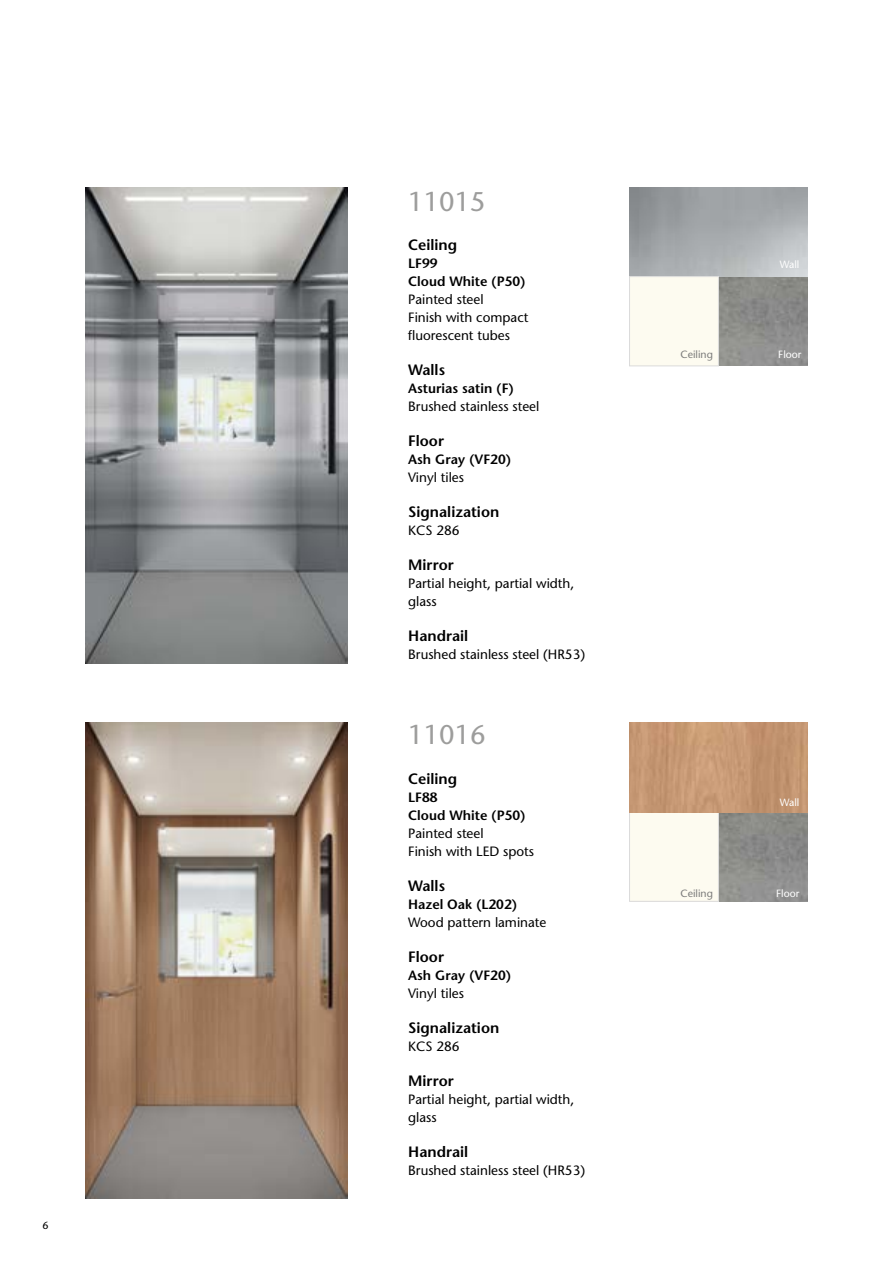
<style>
.page{position:relative;width:893px;height:1263px;background:#fff}
.page>*{position:absolute;margin:0;border:0;box-sizing:border-box;transform-origin:0 0}
.t1{font:27px "Stone Sans";color:#9d9d9c}
.t2{font:600 15px "Stone Sans";color:#000}
.t3{font:13.5px/18px "Stone Sans";color:#000}
.t4{font:600 13.5px/18px "Stone Sans";color:#000}
.t5{font:10.5px "Stone Sans";color:#fff}
.t6{font:10.5px "Stone Sans";color:#7b7b7a}
.t7{font:10.5px "Stone Sans";color:#000}
</style>
<div class="page">
<img style="left:719px;top:812px;width:89px;height:89px">
<div style="left:629px;top:812px;width:89px;height:89px;background:#fdfbf0"></div>
<div style="left:629px;top:812px;width:90px;height:89px;border:1px solid #dadada"></div>
<div style="left:629px;top:723px;width:179px;height:89px;background:#c59773"></div>
<svg style="left:629px;top:187px;width:179px;height:89px;fill:#a3a7aa"></svg>
<div style="left:629px;top:277px;width:89px;height:89px;background:#fdfbf0"></div>
<div style="left:629px;top:276px;width:90px;height:90px;border:1px solid #dadada"></div>
<img style="left:85px;top:187px;width:263px;height:476px">
<img style="left:85px;top:723px;width:263px;height:476px">
<p class="t7" style="left:43px;top:1219px;width:8px">6</p>
<h1 class="t1" style="left:408px;top:185px;width:79px">11015</h1>
<p class="t2" style="left:408px;top:235px;width:51px">Ceiling</p>
<p class="t4" style="left:408px;top:254px;width:119px">LF99<br>Cloud White (P50)</p>
<p class="t3" style="left:408px;top:290px;width:122px">Painted steel<br>Finish with compact fluorescent tubes</p>
<p class="t2" style="left:408px;top:360px;width:38px">Walls</p>
<p class="t4" style="left:408px;top:379px;width:107px">Asturias satin (F)</p>
<p class="t3" style="left:408px;top:397px;width:133px">Brushed stainless steel</p>
<p class="t2" style="left:408px;top:431px;width:37px">Floor</p>
<p class="t4" style="left:408px;top:450px;width:105px">Ash Gray (VF20)</p>
<p class="t3" style="left:408px;top:468px;width:57px">Vinyl tiles</p>
<p class="t2" style="left:408px;top:502px;width:93px">Signalization</p>
<p class="t3" style="left:408px;top:521px;width:53px">KCS 286</p>
<p class="t2" style="left:408px;top:555px;width:47px">Mirror</p>
<p class="t3" style="left:408px;top:574px;width:168px">Partial height, partial width, glass</p>
<p class="t2" style="left:408px;top:626px;width:61px">Handrail</p>
<p class="t3" style="left:408px;top:645px;width:178px">Brushed stainless steel (HR53)</p>
<h1 class="t1" style="left:408px;top:718px;width:79px">11016</h1>
<p class="t2" style="left:408px;top:769px;width:51px">Ceiling</p>
<p class="t4" style="left:408px;top:788px;width:119px">LF88<br>Cloud White (P50)</p>
<p class="t3" style="left:408px;top:824px;width:127px">Painted steel<br>Finish with LED spots</p>
<p class="t2" style="left:408px;top:876px;width:38px">Walls</p>
<p class="t4" style="left:408px;top:895px;width:111px">Hazel Oak (L202)</p>
<p class="t3" style="left:408px;top:913px;width:140px">Wood pattern laminate</p>
<p class="t2" style="left:408px;top:947px;width:37px">Floor</p>
<p class="t4" style="left:408px;top:966px;width:105px">Ash Gray (VF20)</p>
<p class="t3" style="left:408px;top:984px;width:57px">Vinyl tiles</p>
<p class="t2" style="left:408px;top:1018px;width:93px">Signalization</p>
<p class="t3" style="left:408px;top:1037px;width:53px">KCS 286</p>
<p class="t2" style="left:408px;top:1071px;width:47px">Mirror</p>
<p class="t3" style="left:408px;top:1090px;width:168px">Partial height, partial width, glass</p>
<p class="t2" style="left:408px;top:1142px;width:61px">Handrail</p>
<p class="t3" style="left:408px;top:1161px;width:178px">Brushed stainless steel (HR53)</p>
<p class="t5" style="left:780px;top:258px;width:21px">Wall</p>
<p class="t6" style="left:681px;top:348px;width:34px">Ceiling</p>
<p class="t5" style="left:778px;top:348px;width:25px">Floor</p>
<p class="t5" style="left:780px;top:795px;width:21px">Wall</p>
<p class="t6" style="left:681px;top:887px;width:34px">Ceiling</p>
<p class="t5" style="left:776px;top:887px;width:25px">Floor</p>
</div>
